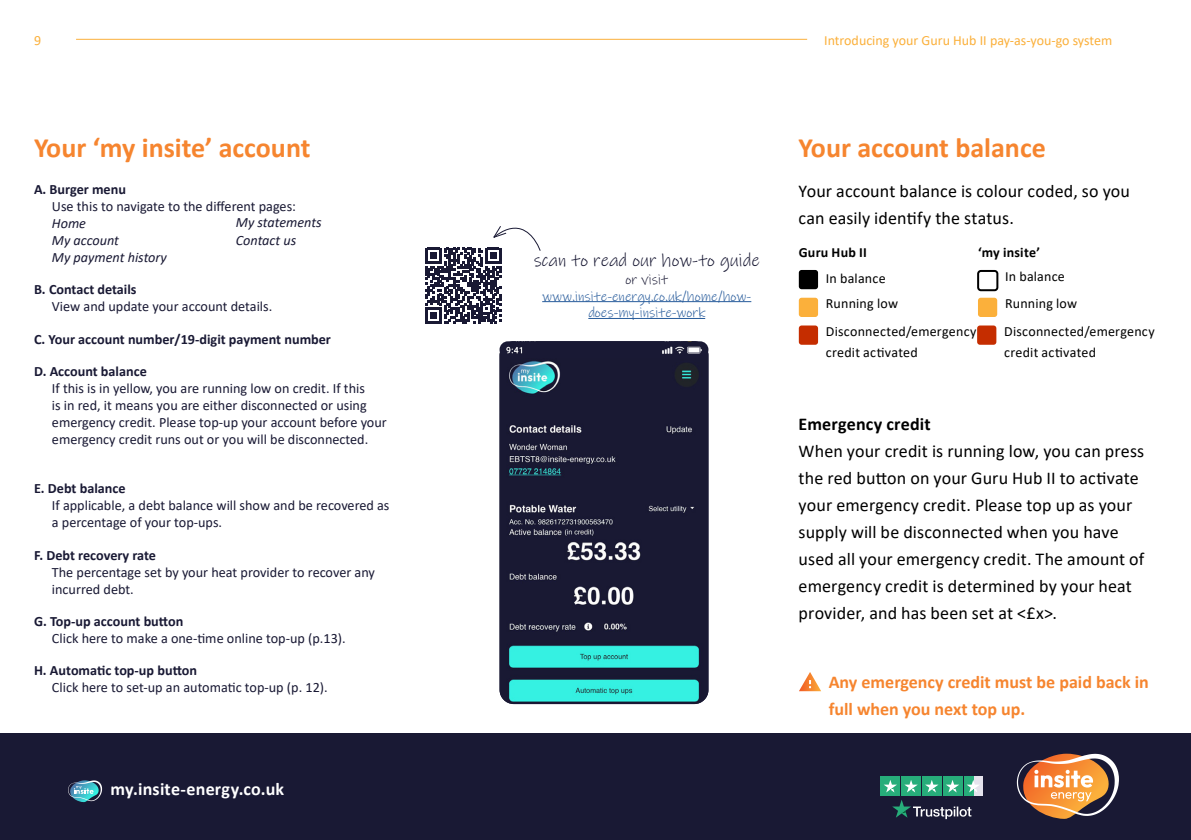
<style>
.page{position:relative;width:1191px;height:840px;background:#fff}
.page>*{position:absolute;margin:0;border:0;box-sizing:border-box;transform-origin:0 0}
.t1{font:700 28px "Calibri";color:#f6852f}
.t2{font:18px/27px "Calibri";letter-spacing:.005em;color:#000}
.t3{font:700 18px/27px "Calibri";color:#f6852f}
.t4{font:18px "Ink Free";color:#191934}
.t5{font:700 18px "Calibri";letter-spacing:.01em;color:#fff}
.t6{font:700 18px "Calibri";letter-spacing:.01em;color:#000}
.t7{font:14.2px/17px "Calibri";color:#191934}
.t8{font:700 14.2px "Calibri";color:#191934}
.t9{font:italic 14.2px/17px "Calibri";color:#191934}
.t10{font:14px/27.2px "Calibri";letter-spacing:.015em;color:#000}
.t11{font:14px/16.8px "Ink Free";color:#275b9b;text-align:center}
.t12{font:14px "Calibri";color:#fbb03b}
.t13{font:700 14px "Calibri";letter-spacing:.015em;color:#000}
.t14{font:14px "Ink Free";color:#191934}
</style>
<div class="page">
<div style="left:0;top:732px;width:1191px;height:107px;background:#191934"></div>
<svg style="left:1017px;top:753px;width:102px;height:65px"></svg>
<svg style="left:892px;top:800px;width:79px;height:18px"></svg>
<div style="left:973px;top:776px;width:9px;height:19px;background:#e5e3ed"></div>
<div style="left:963px;top:776px;width:10px;height:19px;background:#27ad7a"></div>
<div style="left:880px;top:776px;width:20px;height:19px;background:#27ad7a"></div>
<div style="left:901px;top:776px;width:19px;height:19px;background:#27ad7a"></div>
<div style="left:922px;top:776px;width:19px;height:19px;background:#27ad7a"></div>
<div style="left:943px;top:776px;width:19px;height:19px;background:#27ad7a"></div>
<svg style="left:884px;top:780px;width:13px;height:12px"></svg>
<svg style="left:904px;top:780px;width:13px;height:12px"></svg>
<svg style="left:925px;top:780px;width:13px;height:12px"></svg>
<svg style="left:946px;top:780px;width:13px;height:12px"></svg>
<svg style="left:966px;top:779px;width:13px;height:13px"></svg>
<hr style="left:76px;top:39px;width:731px;height:1px;background:#fbb03b">
<svg style="left:68px;top:780px;width:34px;height:21px"></svg>
<svg style="left:799px;top:672px;width:22px;height:18px"></svg>
<div style="left:799px;top:270px;width:19px;height:19px;background:#000;border-radius:3px"></div>
<div style="left:799px;top:297px;width:19px;height:20px;background:#fbb03b;border-radius:3px"></div>
<div style="left:799px;top:325px;width:19px;height:19px;background:#c52d00;border-radius:3px"></div>
<div style="left:977px;top:270px;width:21px;height:21px;border:2px solid #000;border-radius:3px"></div>
<div style="left:978px;top:297px;width:19px;height:20px;background:#fbb03b;border-radius:3px"></div>
<div style="left:977px;top:325px;width:19px;height:19px;background:#c52d00;border-radius:3px"></div>
<hr style="left:542px;top:301px;width:209px;height:1px;background:#275b9b">
<hr style="left:588px;top:318px;width:117px;height:1px;background:#275b9b">
<svg style="left:425px;top:226px;width:116px;height:97px"></svg>
<img style="left:499px;top:358px;width:209px;height:345px">
<img style="left:499px;top:341px;width:209px;height:17px">
<p class="t12" style="left:34px;top:30px;width:9px">9</p>
<p class="t12" style="left:824px;top:30px;width:289px">Introducing your Guru Hub II pay-as-you-go system</p>
<h1 class="t1" style="left:34px;top:128px;width:278px">Your ‘my insite’ account</h1>
<p class="t8" style="left:34px;top:179px;width:93px">A. Burger menu</p>
<p class="t7" style="left:52px;top:197px;width:246px">Use this to navigate to the different pages:</p>
<p class="t9" style="left:52px;top:214px;width:116px">Home<br>My account<br>My payment history</p>
<p class="t9" style="left:236px;top:213px;width:87px">My statements<br>Contact us</p>
<p class="t8" style="left:34px;top:279px;width:104px">B. Contact details</p>
<p class="t7" style="left:52px;top:297px;width:222px">View and update your account details.</p>
<p class="t8" style="left:34px;top:328px;width:298px">C. Your account number/19-digit payment number</p>
<p class="t8" style="left:34px;top:361px;width:114px">D. Account balance</p>
<p class="t7" style="left:52px;top:379px;width:336px">If this is in yellow, you are running low on credit. If this<br>is in red, it means you are either disconnected or using emergency credit. Please top-up your account before your emergency credit runs out or you will be disconnected.</p>
<p class="t8" style="left:34px;top:478px;width:93px">E. Debt balance</p>
<p class="t7" style="left:52px;top:496px;width:339px">If applicable, a debt balance will show and be recovered as a percentage of your top-ups.</p>
<p class="t8" style="left:34px;top:544px;width:123px">F. Debt recovery rate</p>
<p class="t7" style="left:52px;top:562px;width:324px">The percentage set by your heat provider to recover any incurred debt.</p>
<p class="t8" style="left:34px;top:610px;width:151px">G. Top-up account button</p>
<p class="t7" style="left:52px;top:629px;width:295px">Click here to make a one-time online top-up (p.13).</p>
<p class="t8" style="left:34px;top:660px;width:165px">H. Automatic top-up button</p>
<p class="t7" style="left:52px;top:678px;width:277px">Click here to set-up an automatic top-up (p. 12).</p>
<p class="t5" style="left:111px;top:776px;width:175px">my.insite-energy.co.uk</p>
<p class="t4" style="left:534px;top:247px;width:227px">scan to read our how-to guide</p>
<p class="t14" style="left:625px;top:269px;width:44px">or visit</p>
<p class="t11" style="left:542px;top:287px;width:211px">www.insite-energy.co.uk/home/how&shy;does-my-insite-work</p>
<h1 class="t1" style="left:798px;top:128px;width:249px">Your account balance</h1>
<p class="t2" style="left:798px;top:177px;width:333px">Your account balance is colour coded, so you can easily identify the status.</p>
<p class="t13" style="left:799px;top:242px;width:70px">Guru Hub II</p>
<p class="t13" style="left:978px;top:242px;width:63px">‘my insite’</p>
<p class="t10" style="left:826px;top:265px;width:74px;line-height:25.6px">In balance<br>Running low</p>
<p class="t10" style="left:826px;top:320px;width:152px;line-height:21px">Disconnected/emergency credit activated</p>
<p class="t10" style="left:1004px;top:263px;width:152px">In balance<br>Running low<br>Disconnected/emergency</p>
<p class="t10" style="left:1004px;top:338px;width:93px">credit activated</p>
<p class="t6" style="left:798px;top:411px;width:134px">Emergency credit</p>
<p class="t2" style="left:798px;top:437px;width:347px">When your credit is running low, you can press the red button on your Guru Hub II to activate your emergency credit. Please top up as your supply will be disconnected when you have used all your emergency credit. The amount of emergency credit is determined by your heat provider, and has been set at &lt;£x&gt;.</p>
<p class="t3" style="left:828px;top:668px;width:322px">Any emergency credit must be paid back in full when you next top up.</p>
</div>
